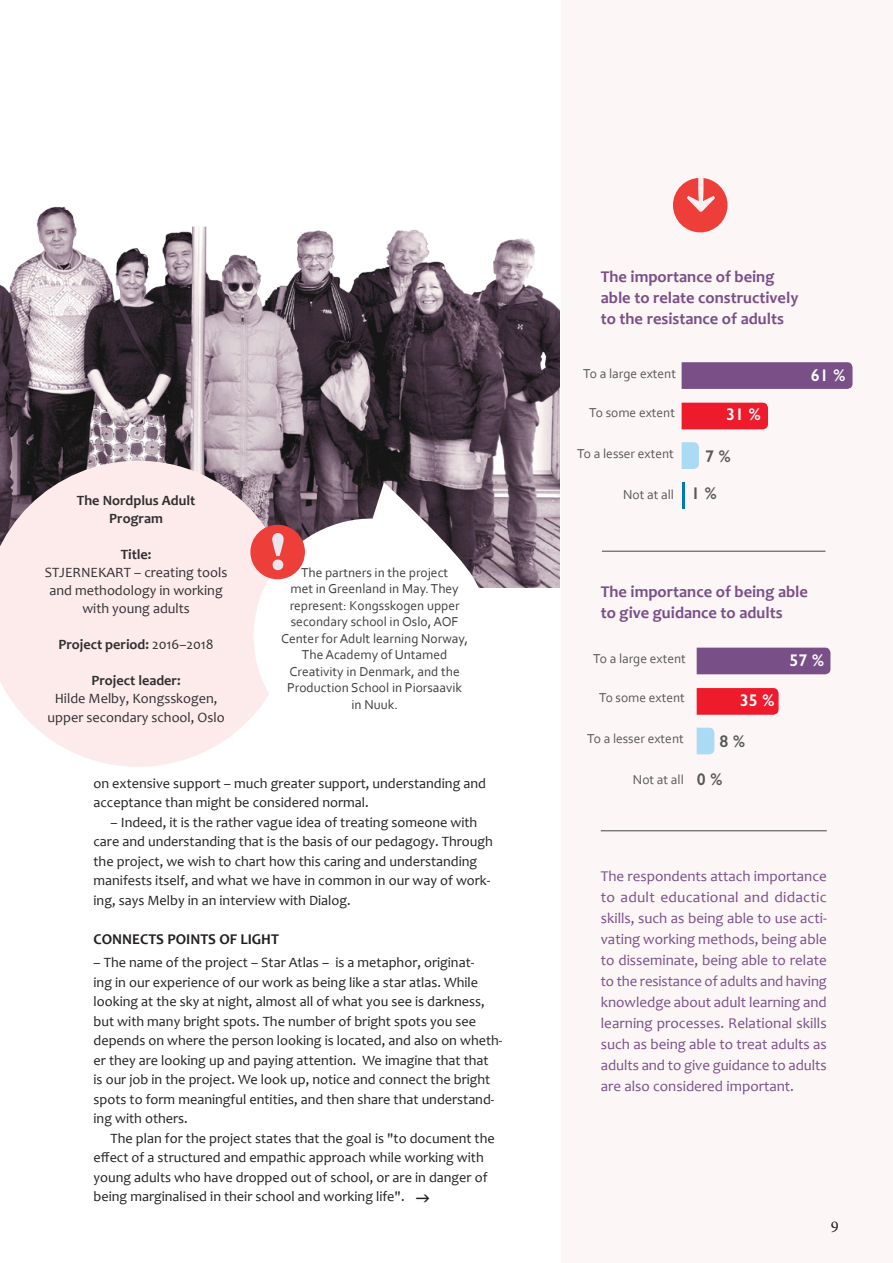
<style>
.page{position:relative;width:893px;height:1263px;background:#fff}
.page>*{position:absolute;margin:0;border:0;box-sizing:border-box;transform-origin:0 0}
.t1{font:800 52.5px "Sagona";color:#ebe6ed}
.t2{font:800 52.5px "Sagona";color:#fdeff0}
.t3{font:600 16.95px "Gill Sans";color:#fff}
.t4{font:600 16.95px "Gill Sans";color:#57585a}
.t5{font:700 16.5px/21px "Candara";color:#794f88}
.t6{font:16.5px "Minion Pro";color:#231f20}
.t7{font:15px/21px "Candara";color:#794f88;text-align:justify}
.t8{font:700 15px "Candara";color:#231f20}
.t9{font:14.25px/19.5px "Candara";color:#231f20}
.t10{font:14.25px/18px "Candara";color:#312f30;text-align:center}
.t11{font:700 14.25px/18px "Candara";color:#312f30;text-align:center}
.t12{font:13.5px/16.5px "Corbel";color:#3e3e3f;text-align:center}
.t13{font:13.5px "Corbel";color:#57585a}
.s1{font-weight:400}
</style>
<div class="page">
<div style="left:561px;top:0;width:332px;height:1263px;background:#fdf6f6"></div>
<img style="left:0;top:207px;width:559px;height:380px">
<svg style="left:682px;top:362px;width:170px;height:27px"></svg>
<div style="left:682px;top:403px;width:86px;height:26px;background:#ee1b2d"></div>
<svg style="left:682px;top:442px;width:17px;height:27px"></svg>
<hr style="left:682px;top:482px;width:2px;height:26px;background:#07b">
<div style="left:697px;top:648px;width:133px;height:26px;background:#794f88"></div>
<svg style="left:697px;top:688px;width:82px;height:27px"></svg>
<svg style="left:697px;top:728px;width:17px;height:26px"></svg>
<hr style="left:601px;top:830px;width:226px;height:1px;background:#57585a">
<div style="left:673px;top:178px;width:54px;height:54px;background:#ee3e3a;border-radius:50%"></div>
<svg style="left:0;top:461px;width:292px;height:306px;fill:#fdebec"></svg>
<svg style="left:237px;top:482px;width:268px;height:285px"></svg>
<div style="left:250px;top:525px;width:55px;height:54px;background:#ee3e3a;border-radius:50%"></div>
<hr style="left:602px;top:551px;width:223px;height:1px;background:#57585a">
<p class="t11" style="left:77px;top:491px;width:120px">The Nordplus Adult<br>Program</p>
<p class="t11" style="left:121px;top:545px;width:32px">Title:</p>
<p class="t10" style="left:45px;top:563px;width:184px">STJERNEKART – creating tools and methodology in working with young adults</p>
<p class="t11" style="left:58px;top:635px;width:157px">Project period: <span class="s1">2016–2018</span></p>
<p class="t11" style="left:92px;top:671px;width:91px">Project leader:</p>
<p class="t10" style="left:48px;top:688px;width:179px;line-height:19.5px">Hilde Melby, Kongsskogen, upper secondary school, Oslo</p>
<h1 class="t1" style="left:270px;top:518px;width:18px">!</h1>
<p class="t12" style="left:281px;top:563px;width:188px">The partners in the project<br>met in Greenland in May. They represent: Kongsskogen upper secondary school in Oslo, AOF<br>Center for Adult learning Norway,<br>The Academy of Untamed<br>Creativity in Denmark, and the<br>Production School in Piorsaavik in Nuuk.</p>
<p class="t9" style="left:94px;top:773px;width:394px">on extensive support – much greater support, understanding and acceptance than might be considered normal.</p>
<p class="t9" style="left:94px;top:812px;width:401px;text-indent:17px">– Indeed, it is the rather vague idea of treating someone with care and understanding that is the basis of our pedagogy. Through the project, we wish to chart how this caring and understanding manifests itself, and what we have in common in our way of work&shy;ing, says Melby in an interview with Dialog.</p>
<p class="t8" style="left:94px;top:929px;width:187px">CONNECTS POI NTS OF LIGHT</p>
<p class="t9" style="left:94px;top:953px;width:410px">– The name of the project – Star Atlas – is a metaphor, originat-<br>ing in our experience of our work as being like a star atlas. While looking at the sky at night, almost all of what you see is darkness, but with many bright spots. The number of bright spots you see depends on where the person looking is located, and also on wheth&shy;er they are looking up and paying attention. We imagine that that<br>is our job in the project. We look up, notice and connect the bright spots to form meaningful entities, and then share that understand&shy;ing with others.</p>
<p class="t9" style="left:94px;top:1128px;width:403px;text-indent:17px">The plan for the project states that the goal is "to document the effect of a structured and empathic approach while working with young adults who have dropped out of school, or are in danger of being marginalised in their school and working life".</p>
<h1 class="t2" style="left:718px;top:227px;width:36px;rotate:-180deg">↑</h1>
<p class="t5" style="left:601px;top:266px;width:199px">The importance of being able to relate constructively to the resistance of adults</p>
<p class="t13" style="left:583px;top:365px;width:94px">To a large extent</p>
<p class="t13" style="left:589px;top:404px;width:87px">To some extent</p>
<p class="t13" style="left:577px;top:445px;width:98px">To a lesser extent</p>
<p class="t13" style="left:623px;top:486px;width:52px">Not at all</p>
<p class="t3" style="left:726px;top:404px;width:36px">31 %</p>
<p class="t4" style="left:705px;top:445px;width:27px">7 %</p>
<p class="t4" style="left:691px;top:483px;width:27px">1 %</p>
<p class="t3" style="left:811px;top:365px;width:36px">61 %</p>
<p class="t5" style="left:601px;top:581px;width:209px">The importance of being able to give guidance to adults</p>
<p class="t3" style="left:789px;top:650px;width:36px">57 %</p>
<p class="t3" style="left:740px;top:690px;width:36px">35 %</p>
<p class="t4" style="left:719px;top:731px;width:27px">8 %</p>
<p class="t4" style="left:697px;top:769px;width:27px">0 %</p>
<p class="t13" style="left:593px;top:650px;width:94px">To a large extent</p>
<p class="t13" style="left:599px;top:689px;width:87px">To some extent</p>
<p class="t13" style="left:587px;top:730px;width:98px">To a lesser extent</p>
<p class="t13" style="left:633px;top:771px;width:52px">Not at all</p>
<p class="t7" style="left:601px;top:865px;width:228px">The respondents attach importance to adult educational and didactic skills, such as being able to use acti&shy;vating working methods, being able to disseminate, being able to relate to the resistance of adults and having knowledge about adult learning and learning processes. Relational skills such as being able to treat adults as adults and to give guidance to adults are also considered important.</p>
<p class="t6" style="left:831px;top:1216px;width:9px">9</p>
</div>
